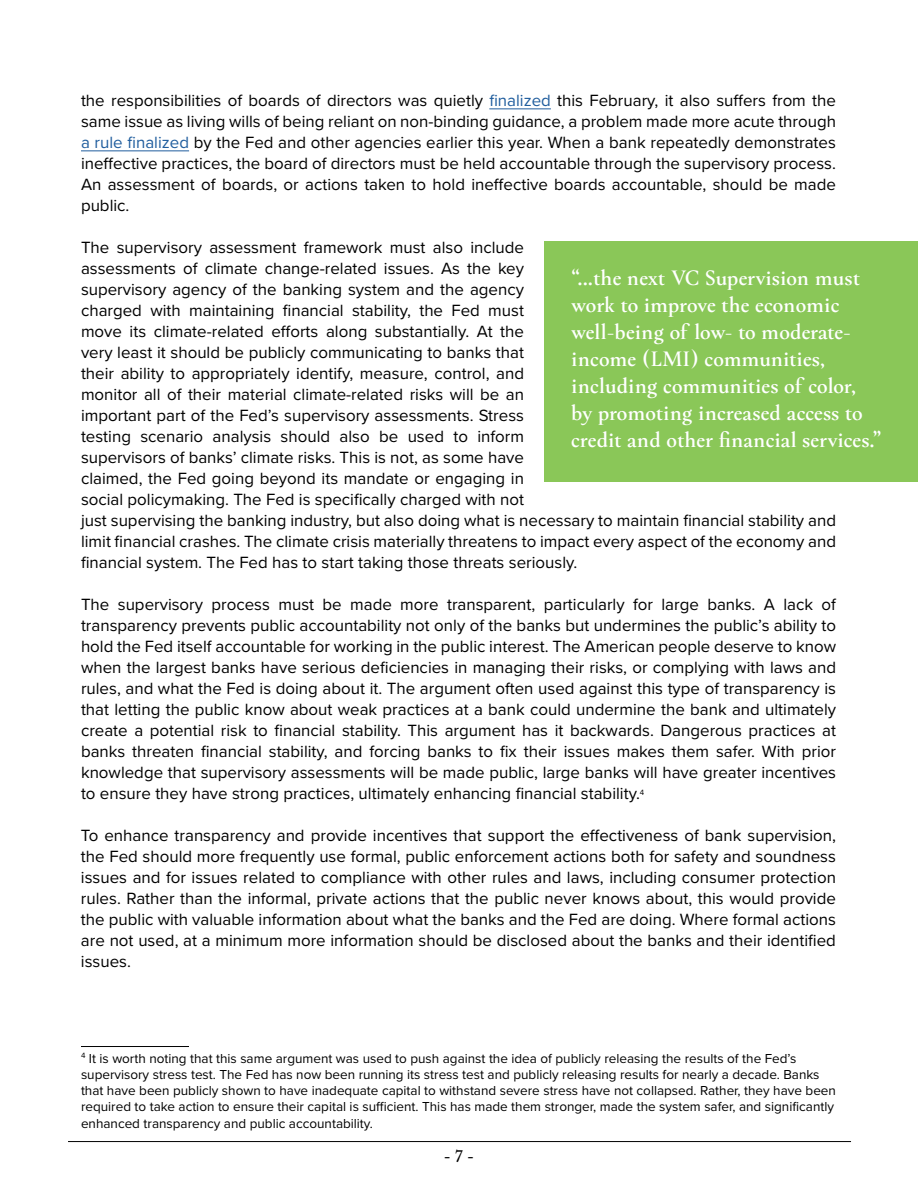
<style>
.page{position:relative;width:918px;height:1188px;background:#fff}
.page>*{position:absolute;margin:0;border:0;box-sizing:border-box;transform-origin:0 0}
.t1{font:600 22.5px/27px "W Hermann";letter-spacing:-.01em;color:#fff}
.t2{font:16.8px/21px "Proxima Nova";color:#000;text-align:justify}
.t3{font:15px "Libre Baskerville";color:#000}
.t4{font:13.5px/16.2px "Proxima Nova";color:#000}
.s1{color:#215e9e}
</style>
<div class="page">
<hr style="left:68px;top:1141px;width:783px;height:1px;background:#000">
<hr style="left:489px;top:108px;width:62px;height:1px;background:#215e9e">
<hr style="left:81px;top:150px;width:108px;height:1px;background:#215e9e">
<hr style="left:81px;top:1046px;width:108px;height:1px;background:#000">
<div style="left:544px;top:242px;width:374px;height:240px;background:#8ac758"></div>
<p class="t2" style="left:81px;top:89px;width:757px">the responsibilities of boards of directors was quietly <span class="s1">finalized</span> this February, it also suffers from the same issue as living wills of being reliant on non-binding guidance, a problem made more acute through <span class="s1">a rule finalized</span> by the Fed and other agencies earlier this year. When a bank repeatedly demonstrates ineffective practices, the board of directors must be held accountable through the supervisory process.<br>An assessment of boards, or actions taken to hold ineffective boards accountable, should be made public.</p>
<p class="t2" style="left:81px;top:236px;width:757px;text-align:left">The supervisory assessment framework must also include<br>assessments of climate change-related issues. As the key<br>supervisory agency of the banking system and the agency<br>charged with maintaining financial stability, the Fed must<br>move its climate-related efforts along substantially. At the<br>very least it should be publicly communicating to banks that<br>their ability to appropriately identify, measure, control, and<br>monitor all of their material climate-related risks will be an<br>important part of the Fed’s supervisory assessments. Stress<br>testing scenario analysis should also be used to inform<br>supervisors of banks’ climate risks. This is not, as some have<br>claimed, the Fed going beyond its mandate or engaging in<br>social policymaking. The Fed is specifically charged with not<br>just supervising the banking industry, but also doing what is necessary to maintain financial stability and limit financial crashes. The climate crisis materially threatens to impact every aspect of the economy and financial system. The Fed has to start taking those threats seriously.</p>
<p class="t2" style="left:81px;top:593px;width:757px">The supervisory process must be made more transparent, particularly for large banks. A lack of transparency prevents public accountability not only of the banks but undermines the public’s ability to hold the Fed itself accountable for working in the public interest. The American people deserve to know when the largest banks have serious deficiencies in managing their risks, or complying with laws and rules, and what the Fed is doing about it. The argument often used against this type of transparency is that letting the public know about weak practices at a bank could undermine the bank and ultimately create a potential risk to financial stability. This argument has it backwards. Dangerous practices at banks threaten financial stability, and forcing banks to fix their issues makes them safer. With prior knowledge that supervisory assessments will be made public, large banks will have greater incentives to ensure they have strong practices, ultimately enhancing financial stability.<sup>4</sup></p>
<p class="t2" style="left:81px;top:824px;width:757px">To enhance transparency and provide incentives that support the effectiveness of bank supervision, the Fed should more frequently use formal, public enforcement actions both for safety and soundness issues and for issues related to compliance with other rules and laws, including consumer protection rules. Rather than the informal, private actions that the public never knows about, this would provide the public with valuable information about what the banks and the Fed are doing. Where formal actions are not used, at a minimum more information should be disclosed about the banks and their identified issues.</p>
<h1 class="t1" style="left:571px;top:263px;width:312px">“...the next VC Supervision must work to improve the economic well-being of low- to moderate&shy;income (LMI) communities, including communities of color, by promoting increased access to credit and other financial services.”</h1>
<p class="t4" style="left:81px;top:1050px;width:756px"><sup>4</sup> It is worth noting that this same argument was used to push against the idea of publicly releasing the results of the Fed’s supervisory stress test. The Fed has now been running its stress test and publicly releasing results for nearly a decade. Banks that have been publicly shown to have inadequate capital to withstand severe stress have not collapsed. Rather, they have been required to take action to ensure their capital is sufficient. This has made them stronger, made the system safer, and significantly enhanced transparency and public accountability.</p>
<p class="t3" style="left:444px;top:1147px;width:32px">- 7 -</p>
</div>
